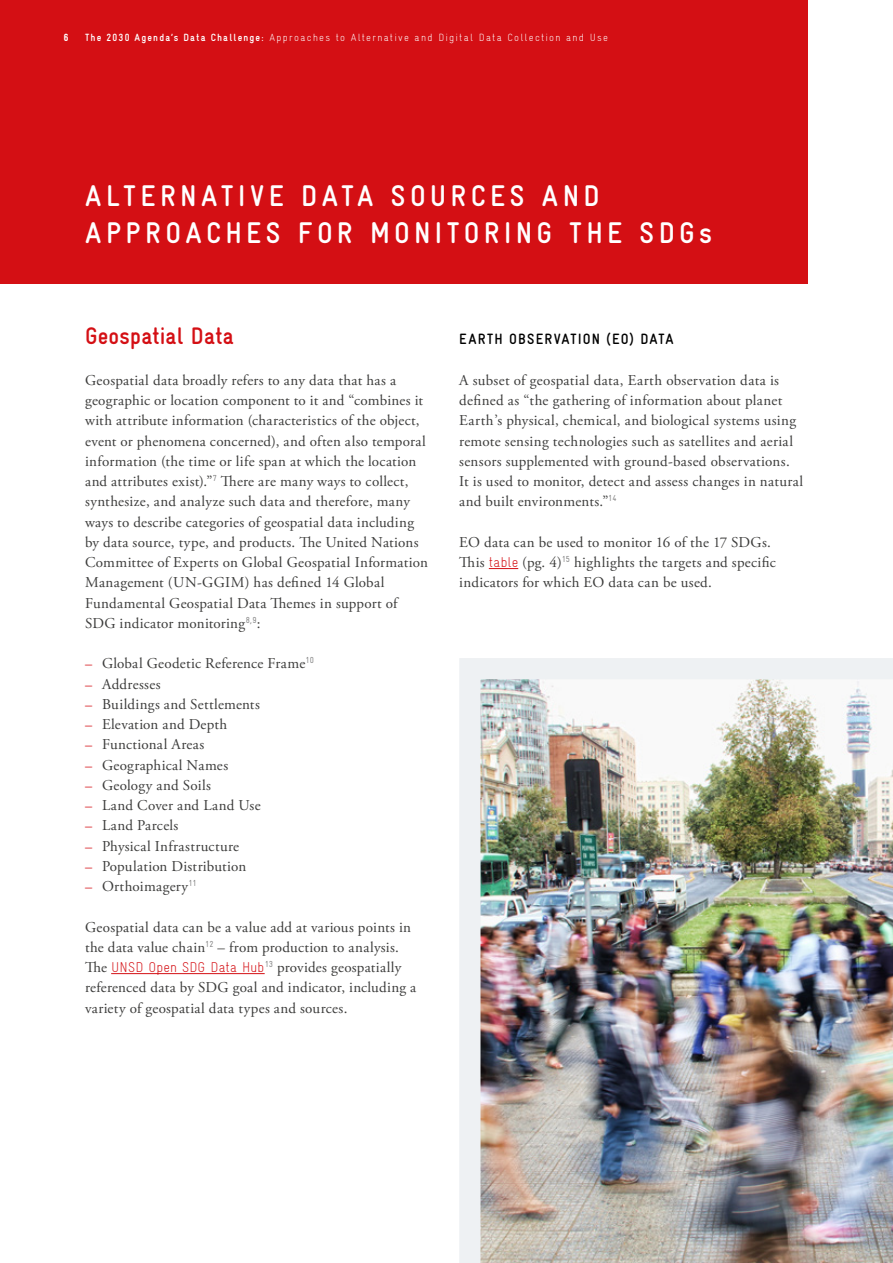
<style>
.page{position:relative;width:893px;height:1263px;background:#fff}
.page>*{position:absolute;margin:0;border:0;box-sizing:border-box;transform-origin:0 0}
.t1{font:700 condensed 30px/37.5px "Gravur";letter-spacing:.145em;color:#fff}
.t2{font:700 condensed 24px "Gravur";color:#d40f14}
.t3{font:15px/20.2px "Adobe Garamond Pro";letter-spacing:.02em;color:#3c3c3b}
.t4{font:700 condensed 15px "Gravur";letter-spacing:.08em;color:#000}
.t5{font:300 condensed 10.5px "Gravur";letter-spacing:.12em;color:#fff}
.t6{font:900 condensed 10.5px "Gravur";color:#fff}
.s1{font-weight:700}
.s2{font-size:14.25px;color:#d40f14}
.s3{font-family:"Gravur";font-weight:300;font-stretch:condensed;font-size:14.25px;color:#d40f14}
</style>
<div class="page">
<div style="left:0;top:0;width:808px;height:284px;background:#d40f14"></div>
<hr style="left:111px;top:973px;width:154px;height:1px;background:#d40f14">
<svg style="left:489px;top:568px;width:29px;height:1px"></svg>
<img style="left:459px;top:658px;width:434px;height:605px">
<p class="t6" style="left:64px;top:31px;width:6px">6</p>
<p class="t5" style="left:85px;top:31px;width:525px"><span class="s1">The 2030 Agenda’s Data Challenge:</span> Approaches to Alternative and Digital Data Collection and Use</p>
<h1 class="t1" style="left:85px;top:177px;width:629px">ALTERNATIVE DATA SOURCES AND<br>APPROACHES FOR MONITORING THE SDGs</h1>
<h2 class="t2" style="left:85px;top:323px;width:150px">Geospatial Data</h2>
<p class="t3" style="left:85px;top:370px;width:344px">Geospatial data broadly refers to any data that has a geographic or location component to it and “combines it with attribute information (characteristics of the object, event or phenomena concerned), and often also temporal information (the time or life span at which the location and attributes exist).”<sup>7</sup> There are many ways to collect, synthesize, and analyze such data and therefore, many ways to describe categories of geospatial data including by data source, type, and products. The United Nations Committee of Experts on Global Geospatial Information Management (UN-GGIM) has defined 14 Global Fundamental Geospatial Data Themes in support of SDG indicator monitoring<sup>8,9</sup>:</p>
<p class="t3" style="left:85px;top:654px;width:230px"><span class="s2">–</span> Global Geodetic Reference Frame<sup>10</sup></p>
<p class="t3" style="left:85px;top:674px;width:77px"><span class="s2">–</span> Addresses</p>
<p class="t3" style="left:85px;top:694px;width:176px"><span class="s2">–</span> Buildings and Settlements</p>
<p class="t3" style="left:85px;top:715px;width:144px"><span class="s2">–</span> Elevation and Depth</p>
<p class="t3" style="left:85px;top:735px;width:121px"><span class="s2">–</span> Functional Areas</p>
<p class="t3" style="left:85px;top:755px;width:145px"><span class="s2">–</span> Geographical Names</p>
<p class="t3" style="left:85px;top:775px;width:127px"><span class="s2">–</span> Geology and Soils</p>
<p class="t3" style="left:85px;top:796px;width:177px"><span class="s2">–</span> Land Cover and Land Use</p>
<p class="t3" style="left:85px;top:816px;width:95px"><span class="s2">–</span> Land Parcels</p>
<p class="t3" style="left:85px;top:836px;width:156px"><span class="s2">–</span> Physical Infrastructure</p>
<p class="t3" style="left:85px;top:856px;width:163px"><span class="s2">–</span> Population Distribution</p>
<p class="t3" style="left:85px;top:877px;width:113px"><span class="s2">–</span> Orthoimagery<sup>11</sup></p>
<p class="t3" style="left:85px;top:917px;width:333px">Geospatial data can be a value add at various points in the data value chain<sup>12</sup> – from production to analysis.<br>The <span class="s3">UNSD Open SDG Data Hub</span><sup>13</sup> provides geospatially referenced data by SDG goal and indicator, including a variety of geospatial data types and sources.</p>
<p class="t4" style="left:459px;top:331px;width:216px">EARTH OBSERVATION (EO) DATA</p>
<p class="t3" style="left:459px;top:370px;width:345px">A subset of geospatial data, Earth observation data is defined as “the gathering of information about planet Earth’s physical, chemical, and biological systems using remote sensing technologies such as satellites and aerial sensors supplemented with ground-based observations.<br>It is used to monitor, detect and assess changes in natural and built environments.”<sup>14</sup></p>
<p class="t3" style="left:459px;top:532px;width:318px">EO data can be used to monitor 16 of the 17 SDGs.<br>This <span class="s3">table</span> (pg. 4)<sup>15</sup> highlights the targets and specific indicators for which EO data can be used.</p>
</div>
